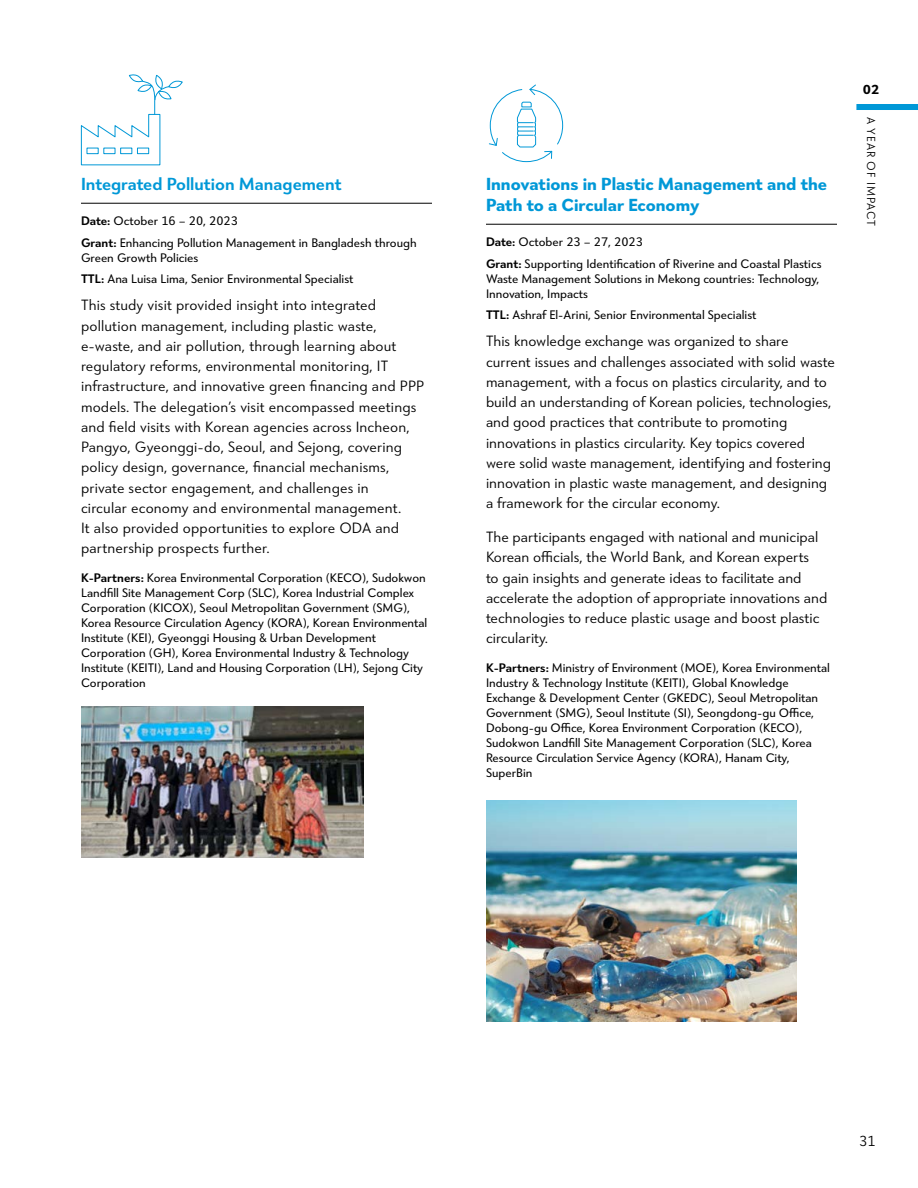
<style>
.page{position:relative;width:918px;height:1188px;background:#fff}
.page>*{position:absolute;margin:0;border:0;box-sizing:border-box;transform-origin:0 0}
.t1{font:700 18px/21px "Tangent";color:#0098d7}
.t2{font:600 18px "Tangent";color:#0098d7}
.t3{font:300 15.3px/20.2px "Tangent";color:#000}
.t4{font:300 15px "Tangent";color:#000}
.t5{font:700 13.5px "Tangent";color:#000}
.t6{font:12.75px/15px "Tangent";color:#000}
.t7{font:300 12px "Tangent";letter-spacing:.075em;color:#000}
.s1{font-weight:600}
</style>
<div class="page">
<div style="left:856px;top:104px;width:62px;height:6px;background:#0098d7"></div>
<img style="left:81px;top:706px;width:282px;height:152px">
<hr style="left:81px;top:203px;width:351px;height:1px;background:#000">
<hr style="left:486px;top:224px;width:351px;height:1px;background:#000">
<svg style="left:81px;top:74px;width:102px;height:92px"></svg>
<svg style="left:489px;top:84px;width:74px;height:78px"></svg>
<img style="left:486px;top:800px;width:310px;height:222px">
<p class="t2" style="left:81px;top:170px;width:262px">Integrated Pollution Management</p>
<p class="t6" style="left:81px;top:209px;width:337px;line-height:21.8px"><span class="s1">Date:</span> October 16 – 20, 2023<br><span class="s1">Grant:</span> Enhancing Pollution Management in Bangladesh through</p>
<p class="t6" style="left:81px;top:246px;width:274px;line-height:21.8px">Green Growth Policies<br><span class="s1">TTL:</span> Ana Luisa Lima, Senior Environmental Specialist</p>
<p class="t3" style="left:81px;top:295px;width:345px">This study visit provided insight into integrated pollution management, including plastic waste, e-waste, and air pollution, through learning about regulatory reforms, environmental monitoring, IT infrastructure, and innovative green financing and PPP models. The delegation’s visit encompassed meetings and field visits with Korean agencies across Incheon, Pangyo, Gyeonggi-do, Seoul, and Sejong, covering policy design, governance, financial mechanisms, private sector engagement, and challenges in<br>circular economy and environmental management.<br>It also provided opportunities to explore ODA and partnership prospects further.</p>
<p class="t6" style="left:81px;top:570px;width:348px"><span class="s1">K-Partners:</span> Korea Environmental Corporation (KECO), Sudokwon Landfill Site Management Corp (SLC), Korea Industrial Complex Corporation (KICOX), Seoul Metropolitan Government (SMG), Korea Resource Circulation Agency (KORA), Korean Environmental Institute (KEI), Gyeonggi Housing &amp; Urban Development Corporation (GH), Korea Environmental Industry &amp; Technology Institute (KEITI), Land and Housing Corporation (LH), Sejong City Corporation</p>
<p class="t1" style="left:486px;top:172px;width:343px">Innovations in Plastic Management and the<br>Path to a Circular Economy</p>
<p class="t6" style="left:486px;top:230px;width:337px;line-height:21.8px"><span class="s1">Date:</span> October 23 – 27, 2023<br><span class="s1">Grant:</span> Supporting Identification of Riverine and Coastal Plastics</p>
<p class="t6" style="left:486px;top:270px;width:335px">Waste Management Solutions in Mekong countries: Technology,<br>Innovation, Impacts</p>
<p class="t6" style="left:486px;top:307px;width:272px"><span class="s1">TTL:</span> Ashraf El-Arini, Senior Environmental Specialist</p>
<p class="t3" style="left:486px;top:331px;width:350px">This knowledge exchange was organized to share current issues and challenges associated with solid waste management, with a focus on plastics circularity, and to build an understanding of Korean policies, technologies, and good practices that contribute to promoting innovations in plastics circularity. Key topics covered were solid waste management, identifying and fostering innovation in plastic waste management, and designing a framework for the circular economy.</p>
<p class="t3" style="left:486px;top:526px;width:343px">The participants engaged with national and municipal Korean officials, the World Bank, and Korean experts<br>to gain insights and generate ideas to facilitate and accelerate the adoption of appropriate innovations and technologies to reduce plastic usage and boost plastic circularity.</p>
<p class="t6" style="left:486px;top:660px;width:346px"><span class="s1">K-Partners:</span> Ministry of Environment (MOE), Korea Environmental Industry &amp; Technology Institute (KEITI), Global Knowledge Exchange &amp; Development Center (GKEDC), Seoul Metropolitan Government (SMG), Seoul Institute (SI), Seongdong-gu Office, Dobong-gu Office, Korea Environment Corporation (KECO), Sudokwon Landfill Site Management Corporation (SLC), Korea Resource Circulation Service Agency (KORA), Hanam City, SuperBin</p>
<p class="t5" style="left:863px;top:79px;width:18px">02</p>
<p class="t7" style="left:879px;top:117px;width:111px;rotate:90deg">A YEAR OF IMPACT</p>
<p class="t4" style="left:859px;top:1131px;width:18px">31</p>
</div>
